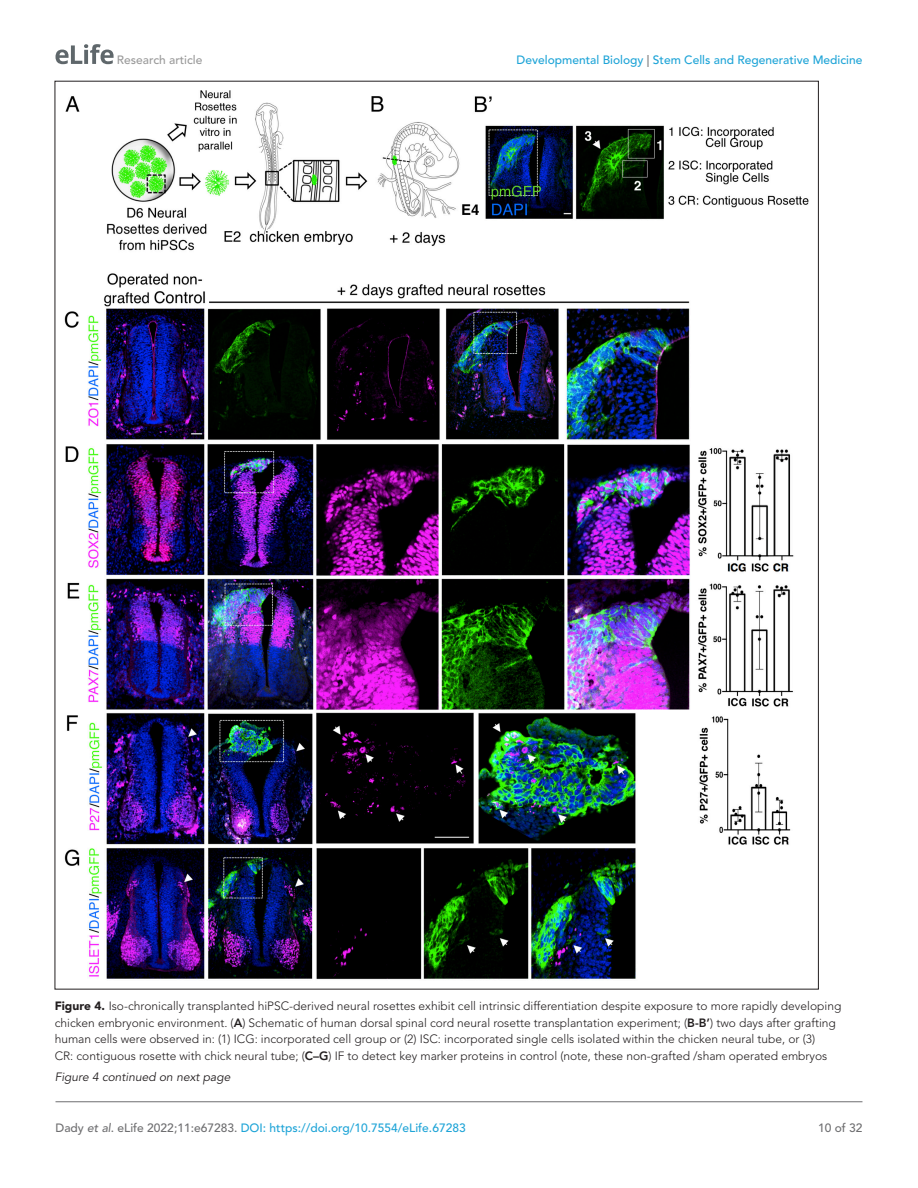
<style>
.page{position:relative;width:918px;height:1188px;background:#fff}
.page>*{position:absolute;margin:0;border:0;box-sizing:border-box;transform-origin:0 0}
.t1{font:300 12px/16.5px "Avenir LT Std";color:#231f20}
.t2{font:500 12px "Avenir LT Std";color:#1ea4d7}
.t3{font:italic 12px "Avenir LT Std";color:#231f20}
.t4{font:500 12px "Avenir LT Std";color:#9a9a9a}
.t5{font:500 12px "Avenir LT Std";color:#6e6e70}
.s1{color:#6e6e70}
.s2{font-weight:900}
.s3{font-weight:800}
.s4{font-style:italic;color:#6e6e70}
</style>
<div class="page">
<svg style="left:56px;top:44px;width:58px;height:20px"></svg>
<hr style="left:56px;top:1101px;width:806px;height:1px;background:#6e6e70">
<img style="left:64px;top:90px;width:745px;height:890px">
<p class="t4" style="left:117px;top:53px;width:87px">Research article</p>
<p class="t2" style="left:517px;top:53px;width:347px">Developmental Biology <span class="s1">|</span> Stem Cells and Regenerative Medicine</p>
<p class="t1" style="left:55px;top:998px;width:788px"><span class="s2">Figure 4.</span> Iso-chronically transplanted hiPSC-derived neural rosettes exhibit cell intrinsic differentiation despite exposure to more rapidly developing chicken embryonic environment. (<span class="s3">A</span>) Schematic of human dorsal spinal cord neural rosette transplantation experiment; (<span class="s3">B-B’</span>) two days after grafting human cells were observed in: (1) ICG: incorporated cell group or (2) ISC: incorporated single cells isolated within the chicken neural tube, or (3)<br>CR: contiguous rosette with chick neural tube; (<span class="s3">C–G</span>) IF to detect key marker proteins in control (note, these non-grafted /sham operated embryos</p>
<p class="t3" style="left:55px;top:1070px;width:177px">Figure 4 continued on next page</p>
<p class="t2" style="left:56px;top:1121px;width:412px"><span class="s1">Dady</span> <span class="s4">et al</span><span class="s1">. eLife 2022;11:e67283.</span> DOI: https://doi.org/10.7554/eLife.67283</p>
<p class="t5" style="left:818px;top:1121px;width:46px">10 of 32</p>
</div>
